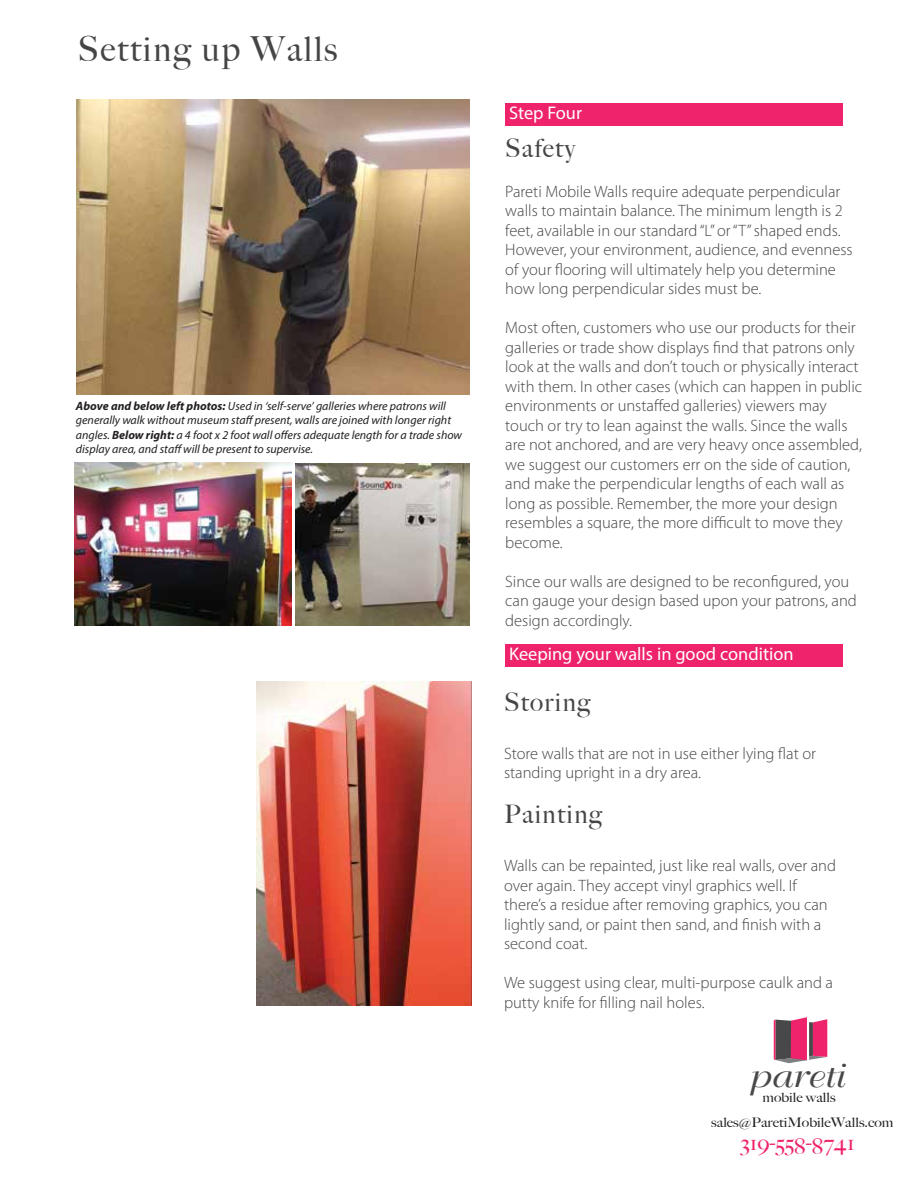
<style>
.page{position:relative;width:918px;height:1188px;background:#fff}
.page>*{position:absolute;margin:0;border:0;box-sizing:border-box;transform-origin:0 0}
.t1{font:500 34.5px "Big Caslon";letter-spacing:.05em;color:#454545}
.t2{font:33.75px "Bellevue";color:#48484a;scale:1.15 1}
.t3{font:500 25.5px "Big Caslon";letter-spacing:.05em;color:#454545}
.t4{font:500 21.6px "Big Caslon";color:#ee236b;scale:1.1 1}
.t5{font:900 18.3px "Myriad Pro";color:#fff}
.t6{font:300 16.5px/19.5px "Myriad Pro";color:#454545}
.t7{font:500 13.2px/25.2px "Big Caslon";color:#231f20;text-align:center;scale:1.1 1}
.t8{font:italic 12px/14.4px "Myriad Pro";color:#231f20}
.s1{font-weight:700}
</style>
<div class="page">
<img style="left:76px;top:99px;width:393px;height:295px">
<svg style="left:774px;top:1017px;width:53px;height:46px;background:#ba567a"></svg>
<div style="left:505px;top:104px;width:337px;height:22px;background:#ee236b"></div>
<div style="left:505px;top:645px;width:337px;height:22px;background:#ee236b"></div>
<img style="left:257px;top:682px;width:214px;height:323px">
<img style="left:74px;top:463px;width:217px;height:162px">
<img style="left:295px;top:464px;width:174px;height:162px">
<h1 class="t1" style="left:78px;top:29px;width:261px">Setting up Walls</h1>
<p class="t8" style="left:76px;top:398px;width:388px"><span class="s1">Above and below left photos:</span> Used in ‘self-serve’ galleries where patrons will generally walk without museum staff present, walls are joined with longer right angles. <span class="s1">Below right:</span> a 4 foot x 2 foot wall offers adequate length for a trade show display area, and staff will be present to supervise.</p>
<p class="t5" style="left:509px;top:101px;width:74px">Step Four</p>
<h3 class="t3" style="left:505px;top:134px;width:72px">Safety</h3>
<p class="t6" style="left:505px;top:182px;width:349px">Pareti Mobile Walls require adequate perpendicular walls to maintain balance. The minimum length is 2 feet, available in our standard “L” or “T” shaped ends.<br>However, your environment, audience, and evenness of your flooring will ultimately help you determine how long perpendicular sides must be.</p>
<p class="t6" style="left:505px;top:318px;width:358px">Most often, customers who use our products for their galleries or trade show displays find that patrons only look at the walls and don’t touch or physically interact with them. In other cases (which can happen in public environments or unstaffed galleries) viewers may touch or try to lean against the walls. Since the walls are not anchored, and are very heavy once assembled, we suggest our customers err on the side of caution, and make the perpendicular lengths of each wall as long as possible. Remember, the more your design resembles a square, the more difficult to move they become.</p>
<p class="t6" style="left:505px;top:572px;width:353px">Since our walls are designed to be reconfigured, you can gauge your design based upon your patrons, and design accordingly.</p>
<p class="t5" style="left:509px;top:642px;width:286px">Keeping your walls in good condition</p>
<h3 class="t3" style="left:504px;top:687px;width:88px">Storing</h3>
<p class="t6" style="left:504px;top:744px;width:313px">Store walls that are not in use either lying flat or standing upright in a dry area.</p>
<h3 class="t3" style="left:504px;top:800px;width:100px">Painting</h3>
<p class="t6" style="left:504px;top:856px;width:334px">Walls can be repainted, just like real walls, over and over again. They accept vinyl graphics well. If there’s a residue after removing graphics, you can lightly sand, or paint then sand, and finish with a second coat.</p>
<p class="t6" style="left:504px;top:973px;width:331px">We suggest using clear, multi-purpose caulk and a putty knife for filling nail holes.</p>
<h2 class="t2" style="left:747px;top:1057px;width:85px">pareti</h2>
<p class="t7" style="left:711px;top:1085px;width:167px">mobile walls sales@ParetiMobileWalls.com</p>
<h3 class="t4" style="left:741px;top:1129px;width:105px">319-558-8741</h3>
</div>
